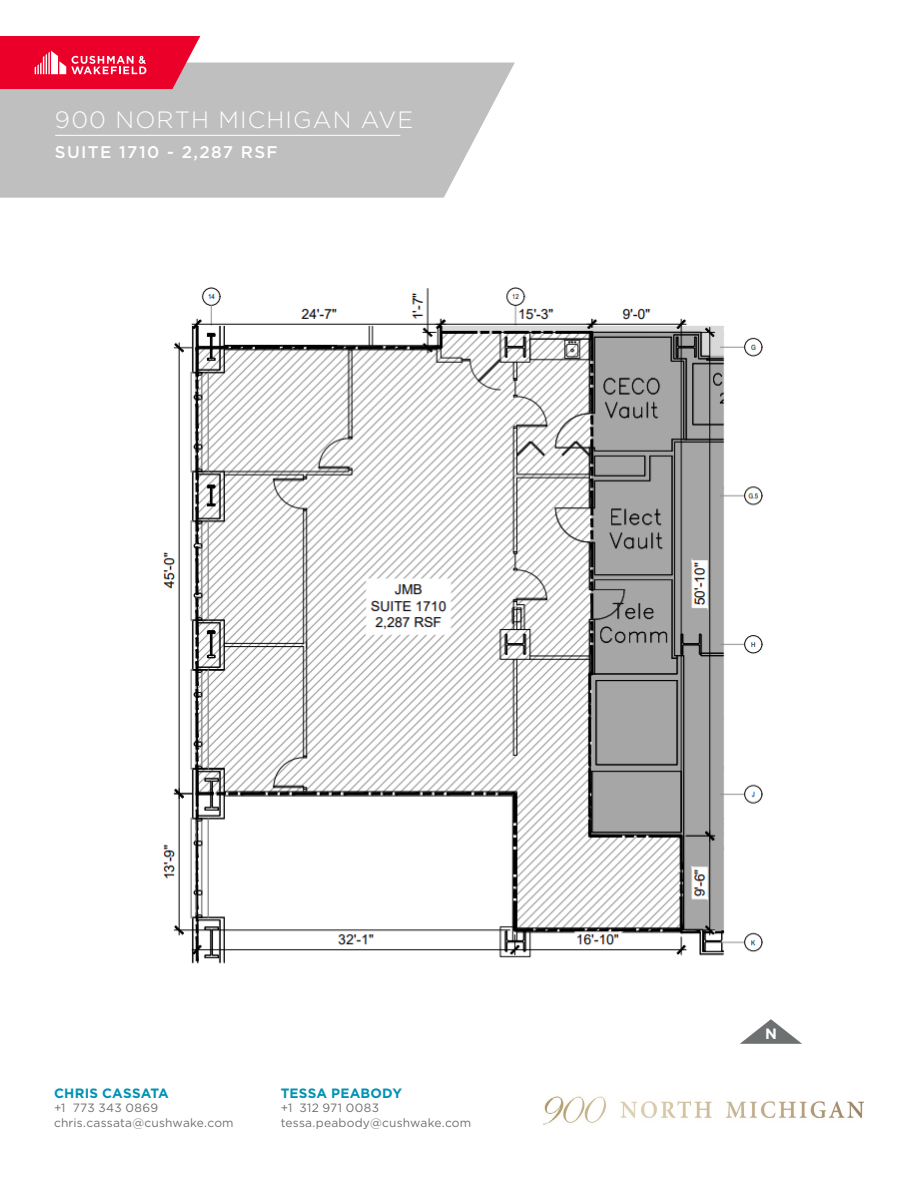
<style>
.page{position:relative;width:918px;height:1188px;background:#fff}
.page>*{position:absolute;margin:0;border:0;box-sizing:border-box;transform-origin:0 0}
.t1{font:300 23.7px "Gotham";letter-spacing:.05em;color:#fff}
.t2{font:500 16.8px "Gotham";letter-spacing:.08em;color:#fff}
.t3{font:700 15px "Gotham";color:#fff}
.t4{font:700 13.5px "Gotham";letter-spacing:.015em;color:#0092b4}
.t5{font:12px/14.4px "Gotham";letter-spacing:.015em;color:#6e7171}
</style>
<div class="page">
<svg style="left:0;top:63px;width:515px;height:135px;background:#c3c3c3"></svg>
<hr style="left:55px;top:135px;width:345px;height:1px;background:#fff">
<svg style="left:0;top:36px;width:200px;height:53px;background:#e92144"></svg>
<img style="left:163px;top:287px;width:600px;height:677px">
<svg style="left:740px;top:1019px;width:62px;height:25px"></svg>
<img style="left:543px;top:1096px;width:321px;height:29px">
<h1 class="t1" style="left:55px;top:105px;width:360px">900 NORTH MICHIGAN AVE</h1>
<h2 class="t2" style="left:55px;top:141px;width:224px">SUITE 1710 - 2,287 RSF</h2>
<p class="t4" style="left:54px;top:1084px;width:116px">CHRIS CASSATA</p>
<p class="t5" style="left:54px;top:1101px;width:181px">+1 773 343 0869 chris.cassata@cushwake.com</p>
<p class="t4" style="left:281px;top:1084px;width:123px">TESSA PEABODY</p>
<p class="t5" style="left:281px;top:1101px;width:192px">+1 312 971 0083 tessa.peabody@cushwake.com</p>
<p class="t3" style="left:765px;top:1024px;width:13px">N</p>
</div>
